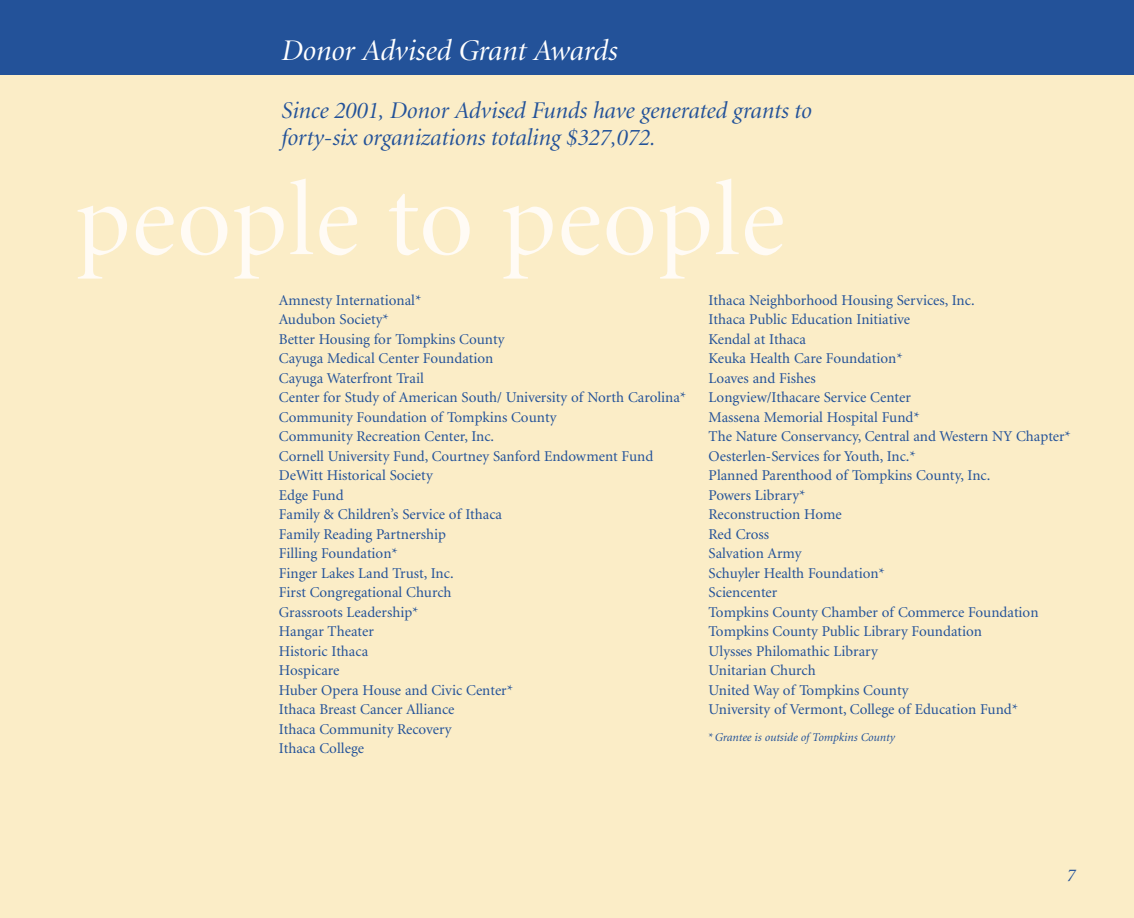
<style>
.page{position:relative;width:1134px;height:918px;background:#fbedc7}
.page>*{position:absolute;margin:0;border:0;box-sizing:border-box;transform-origin:0 0}
.t1{font:106.5px "Minion Display";letter-spacing:.01em;color:#fffbf5}
.t2{font:italic 30px "Minion Display";color:#fff}
.t3{font:italic 24px/27px "Minion Display";color:#235299}
.t4{font:italic 18px "Minion";color:#235299}
.t5{font:15px/19.5px "Minion";color:#235299}
.t6{font:italic 12px "Minion";color:#235299}
.s1{font-style:normal}
</style>
<div class="page">
<div style="left:0;top:0;width:1134px;height:75px;background:#235299"></div>
<h2 class="t2" style="left:280px;top:39px;width:337px">Donor Advised Grant Awards</h2>
<h3 class="t3" style="left:280px;top:98px;width:532px">Since 2001, Donor Advised Funds have generated grants to forty-six organizations totaling $327,072.</h3>
<h1 class="t1" style="left:76px;top:178px;width:711px">people to people</h1>
<p class="t5" style="left:279px;top:291px;width:409px">Amnesty International*<br>Audubon Society*<br>Better Housing for Tompkins County<br>Cayuga Medical Center Foundation<br>Cayuga Waterfront Trail<br>Center for Study of American South/ University of North Carolina*<br>Community Foundation of Tompkins County<br>Community Recreation Center, Inc.<br>Cornell University Fund, Courtney Sanford Endowment Fund<br>DeWitt Historical Society<br>Edge Fund<br>Family &amp; Children’s Service of Ithaca<br>Family Reading Partnership<br>Filling Foundation*<br>Finger Lakes Land Trust, Inc.<br>First Congregational Church<br>Grassroots Leadership*<br>Hangar Theater<br>Historic Ithaca<br>Hospicare<br>Huber Opera House and Civic Center*<br>Ithaca Breast Cancer Alliance<br>Ithaca Community Recovery<br>Ithaca College</p>
<p class="t5" style="left:709px;top:291px;width:364px">Ithaca Neighborhood Housing Services, Inc.<br>Ithaca Public Education Initiative<br>Kendal at Ithaca<br>Keuka Health Care Foundation*<br>Loaves and Fishes<br>Longview/Ithacare Service Center<br>Massena Memorial Hospital Fund*<br>The Nature Conservancy, Central and Western NY Chapter*<br>Oesterlen-Services for Youth, Inc.*<br>Planned Parenthood of Tompkins County, Inc.<br>Powers Library*<br>Reconstruction Home<br>Red Cross<br>Salvation Army<br>Schuyler Health Foundation*<br>Sciencenter<br>Tompkins County Chamber of Commerce Foundation<br>Tompkins County Public Library Foundation<br>Ulysses Philomathic Library<br>Unitarian Church<br>United Way of Tompkins County<br>University of Vermont, College of Education Fund*</p>
<p class="t6" style="left:709px;top:733px;width:188px"><span class="s1">*</span>Grantee is outside of Tompkins County</p>
<p class="t4" style="left:1066px;top:868px;width:10px">7</p>
</div>
